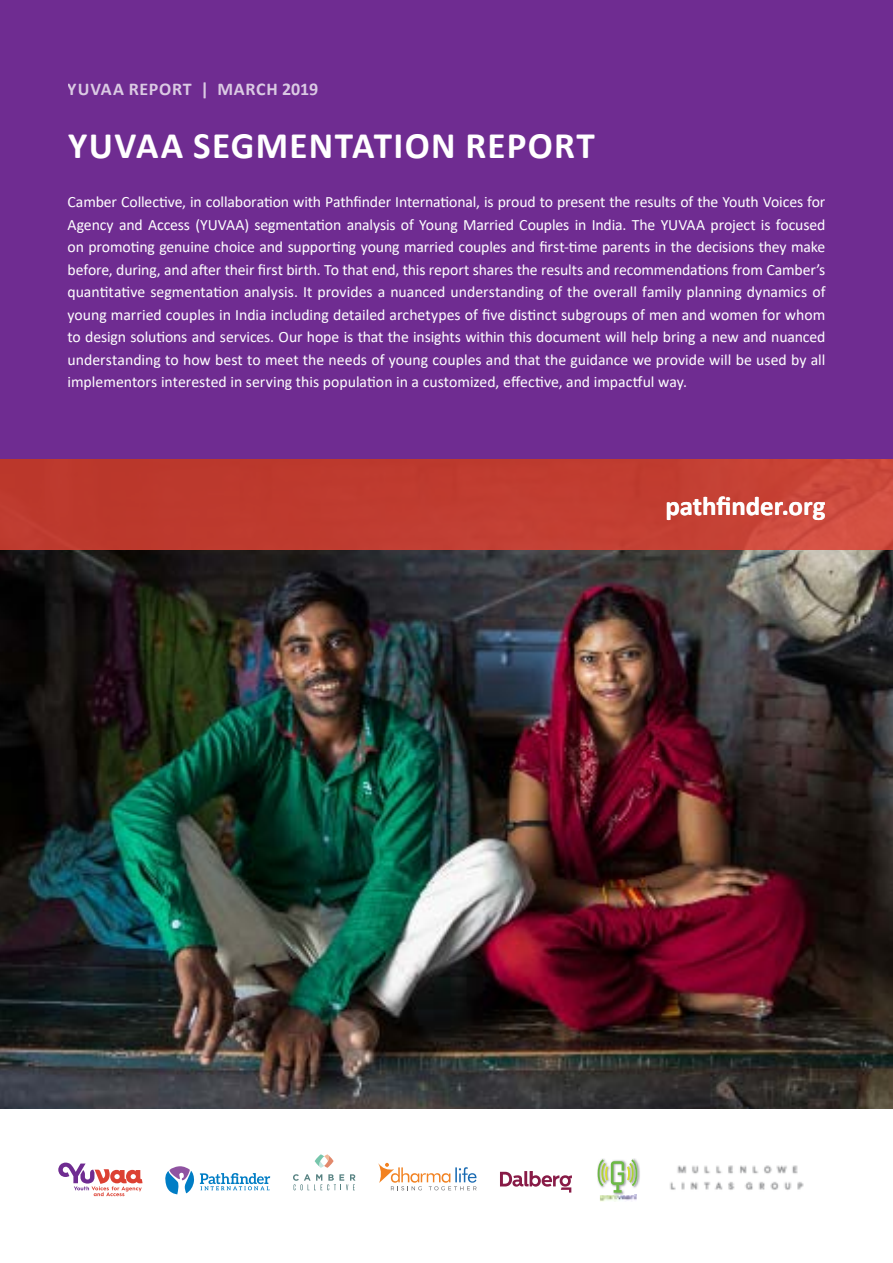
<style>
.page{position:relative;width:893px;height:1263px;background:#fff}
.page>*{position:absolute;margin:0;border:0;box-sizing:border-box;transform-origin:0 0}
.t1{font:700 37.5px "Calibri";letter-spacing:.035em;color:#fff}
.t2{font:700 27px "Calibri";color:#fff}
.t3{font:700 18px "Calibri";letter-spacing:.04em;color:#fff}
.t4{font:15.75px/22.5px "Calibri";color:#fff;text-align:justify}
</style>
<div class="page">
<img style="left:0;top:550px;width:893px;height:558px">
<div style="left:0;top:0;width:893px;height:459px;background:#6f2c91"></div>
<div style="left:0;top:459px;width:893px;height:91px;background:linear-gradient(to right,#b93529,#cb473a)"></div>
<svg style="left:58px;top:1162px;width:85px;height:34px"></svg>
<svg style="left:165px;top:1166px;width:105px;height:28px"></svg>
<svg style="left:378px;top:1163px;width:98px;height:27px"></svg>
<svg style="left:315px;top:1154px;width:19px;height:14px"></svg>
<svg style="left:293px;top:1174px;width:62px;height:16px"></svg>
<svg style="left:500px;top:1171px;width:72px;height:21px"></svg>
<img style="left:597px;top:1158px;width:43px;height:28px">
<img style="left:600px;top:1195px;width:37px;height:7px">
<svg style="left:598px;top:1159px;width:39px;height:36px"></svg>
<img style="left:670px;top:1165px;width:134px;height:25px">
<p class="t3" style="left:68px;top:76px;width:252px">YUVAA REPORT | MARCH 2019</p>
<h1 class="t1" style="left:68px;top:119px;width:528px">YUVAA SEGMENTATION REPORT</h1>
<p class="t4" style="left:68px;top:190px;width:759px">Camber Collective, in collaboration with Pathfinder International, is proud to present the results of the Youth Voices for Agency and Access (YUVAA) segmentation analysis of Young Married Couples in India. The YUVAA project is focused on promoting genuine choice and supporting young married couples and first-time parents in the decisions they make before, during, and after their first birth. To that end, this report shares the results and recommendations from Camber’s quantitative segmentation analysis. It provides a nuanced understanding of the overall family planning dynamics of young married couples in India including detailed archetypes of five distinct subgroups of men and women for whom to design solutions and services. Our hope is that the insights within this document will help bring a new and nuanced understanding to how best to meet the needs of young couples and that the guidance we provide will be used by all implementors interested in serving this population in a customized, effective, and impactful way.</p>
<h2 class="t2" style="left:665px;top:486px;width:162px">pathfinder.org</h2>
</div>
